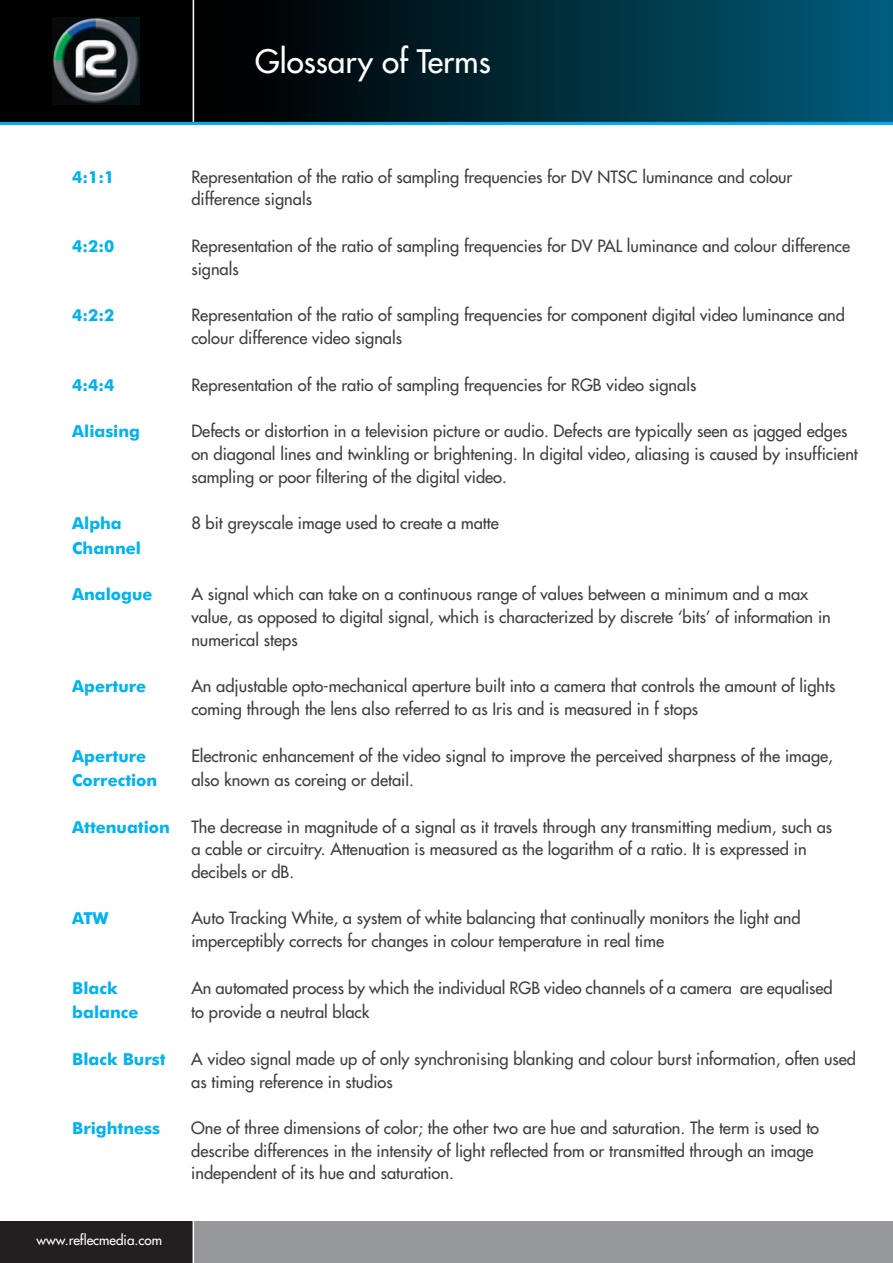
<style>
.page{position:relative;width:893px;height:1263px;background:#fff}
.page>*{position:absolute;margin:0;border:0;box-sizing:border-box;transform-origin:0 0}
.t1{font:31.5px "Futura";color:#fff}
.t2{font:16.5px/22.6px "Futura";color:#3e3e3f}
.t3{font:700 16.5px "Futura BT";color:#00b3ef}
.t4{font:13.5px "Futura";color:#fff}
</style>
<div class="page">
<div style="left:193px;top:1221px;width:700px;height:42px;background:#97999c"></div>
<div style="left:0;top:1221px;width:193px;height:42px;background:#231f20"></div>
<div style="left:0;top:0;width:893px;height:124px;background:linear-gradient(to right,#010000,#005672)"></div>
<hr style="left:193px;top:0;width:1px;height:123px;background:#fff">
<hr style="left:193px;top:1217px;width:1px;height:46px;background:#fff">
<img style="left:53px;top:18px;width:87px;height:87px">
<hr style="left:0;top:122px;width:893px;height:3px;background:#00aeef">
<h1 class="t1" style="left:255px;top:46px;width:237px">Glossary of Terms</h1>
<p class="t3" style="left:72px;top:170px;width:44px">4:1:1</p>
<p class="t2" style="left:191px;top:166px;width:603px">Representation of the ratio of sampling frequencies for DV NTSC luminance and colour difference signals</p>
<p class="t3" style="left:72px;top:240px;width:44px">4:2:0</p>
<p class="t2" style="left:191px;top:236px;width:660px">Representation of the ratio of sampling frequencies for DV PAL luminance and colour difference signals</p>
<p class="t3" style="left:72px;top:309px;width:44px">4:2:2</p>
<p class="t2" style="left:191px;top:305px;width:655px">Representation of the ratio of sampling frequencies for component digital video luminance and colour difference video signals</p>
<p class="t3" style="left:72px;top:378px;width:44px">4:4:4</p>
<p class="t2" style="left:191px;top:374px;width:506px">Representation of the ratio of sampling frequencies for RGB video signals</p>
<p class="t3" style="left:72px;top:425px;width:69px">Aliasing</p>
<p class="t2" style="left:191px;top:421px;width:668px">Defects or distortion in a television picture or audio. Defects are typically seen as jagged edges on diagonal lines and twinkling or brightening. In digital video, aliasing is caused by insufficient sampling or poor filtering of the digital video.</p>
<p class="t3" style="left:72px;top:517px;width:51px">Alpha</p>
<p class="t2" style="left:191px;top:513px;width:309px">8 bit greyscale image used to create a matte</p>
<p class="t3" style="left:72px;top:541px;width:70px">Channel</p>
<p class="t3" style="left:72px;top:588px;width:82px">Analogue</p>
<p class="t2" style="left:191px;top:584px;width:641px">A signal which can take on a continuous range of values between a minimum and a max value, as opposed to digital signal, which is characterized by discrete ‘bits’ of information in numerical steps</p>
<p class="t3" style="left:72px;top:680px;width:75px">Aperture</p>
<p class="t2" style="left:191px;top:676px;width:646px">An adjustable opto-mechanical aperture built into a camera that controls the amount of lights coming through the lens also referred to as Iris and is measured in f stops</p>
<p class="t3" style="left:72px;top:749px;width:75px">Aperture</p>
<p class="t2" style="left:191px;top:745px;width:643px">Electronic enhancement of the video signal to improve the perceived sharpness of the image,</p>
<p class="t3" style="left:72px;top:773px;width:87px">Correction</p>
<p class="t2" style="left:191px;top:769px;width:224px">also known as coreing or detail.</p>
<p class="t3" style="left:72px;top:820px;width:99px">Attenuation</p>
<p class="t2" style="left:191px;top:816px;width:642px">The decrease in magnitude of a signal as it travels through any transmitting medium, such as a cable or circuitry. Attenuation is measured as the logarithm of a ratio. It is expressed in decibels or dB.</p>
<p class="t3" style="left:72px;top:912px;width:38px">ATW</p>
<p class="t2" style="left:191px;top:908px;width:611px">Auto Tracking White, a system of white balancing that continually monitors the light and imperceptibly corrects for changes in colour temperature in real time</p>
<p class="t3" style="left:72px;top:981px;width:47px">Black</p>
<p class="t2" style="left:191px;top:977px;width:643px">An automated process by which the individual RGB video channels of a camera are equalised</p>
<p class="t3" style="left:72px;top:1005px;width:68px">balance</p>
<p class="t2" style="left:191px;top:1002px;width:180px">to provide a neutral black</p>
<p class="t3" style="left:72px;top:1052px;width:95px">Black Burst</p>
<p class="t2" style="left:191px;top:1049px;width:666px">A video signal made up of only synchronising blanking and colour burst information, often used as timing reference in studios</p>
<p class="t3" style="left:72px;top:1122px;width:89px">Brightness</p>
<p class="t2" style="left:191px;top:1118px;width:629px">One of three dimensions of color; the other two are hue and saturation. The term is used to describe differences in the intensity of light reflected from or transmitted through an image independent of its hue and saturation.</p>
<p class="t4" style="left:37px;top:1233px;width:127px">www.reflecmedia.com</p>
</div>
